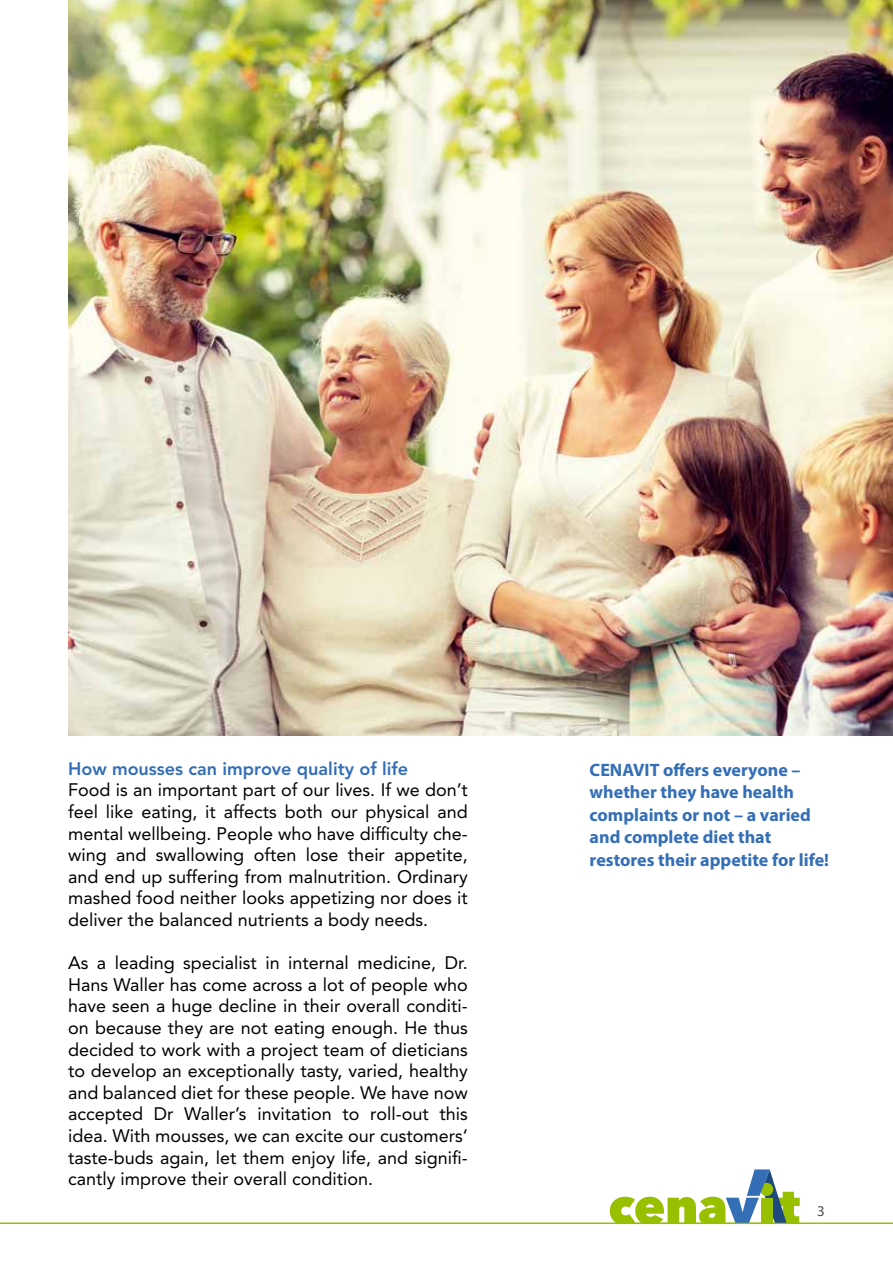
<style>
.page{position:relative;width:893px;height:1263px;background:#fff}
.page>*{position:absolute;margin:0;border:0;box-sizing:border-box;transform-origin:0 0}
.t1{font:18px/21.6px "Avenir LT Std";color:#000;text-align:justify}
.t2{font:700 18px/22.5px "Myriad Pro";color:#336eb6}
.t3{font:800 18px "Avenir LT Std";color:#336eb6}
.t4{font:15px "Myriad Pro";color:#504f53}
</style>
<div class="page">
<img style="left:68px;top:0;width:825px;height:735px">
<hr style="left:0;top:1222px;width:893px;height:2px;background:#98c000">
<svg style="left:610px;top:1169px;width:190px;height:54px"></svg>
<p class="t3" style="left:68px;top:758px;width:341px">How mousses can improve quality of life</p>
<p class="t1" style="left:68px;top:779px;width:401px">Food is an important part of our lives. If we don’t feel like eating, it affects both our physical and mental wellbeing. People who have difficulty che&shy;wing and swallowing often lose their appetite, and end up suffering from malnutrition. Ordinary mashed food neither looks appetizing nor does it deliver the balanced nutrients a body needs.</p>
<p class="t1" style="left:68px;top:952px;width:401px">As a leading specialist in internal medicine, Dr.<br>Hans Waller has come across a lot of people who have seen a huge decline in their overall conditi&shy;on because they are not eating enough. He thus decided to work with a project team of dieticians to develop an exceptionally tasty, varied, healthy and balanced diet for these people. We have now accepted Dr Waller’s invitation to roll-out this idea. With mousses, we can excite our customers‘ taste-buds again, let them enjoy life, and signifi&shy;cantly improve their overall condition.</p>
<p class="t2" style="left:590px;top:758px;width:241px">CENAVIT offers everyone – whether they have health complaints or not – a varied and complete diet that restores their appetite for life!</p>
<p class="t4" style="left:817px;top:1202px;width:9px">3</p>
</div>
